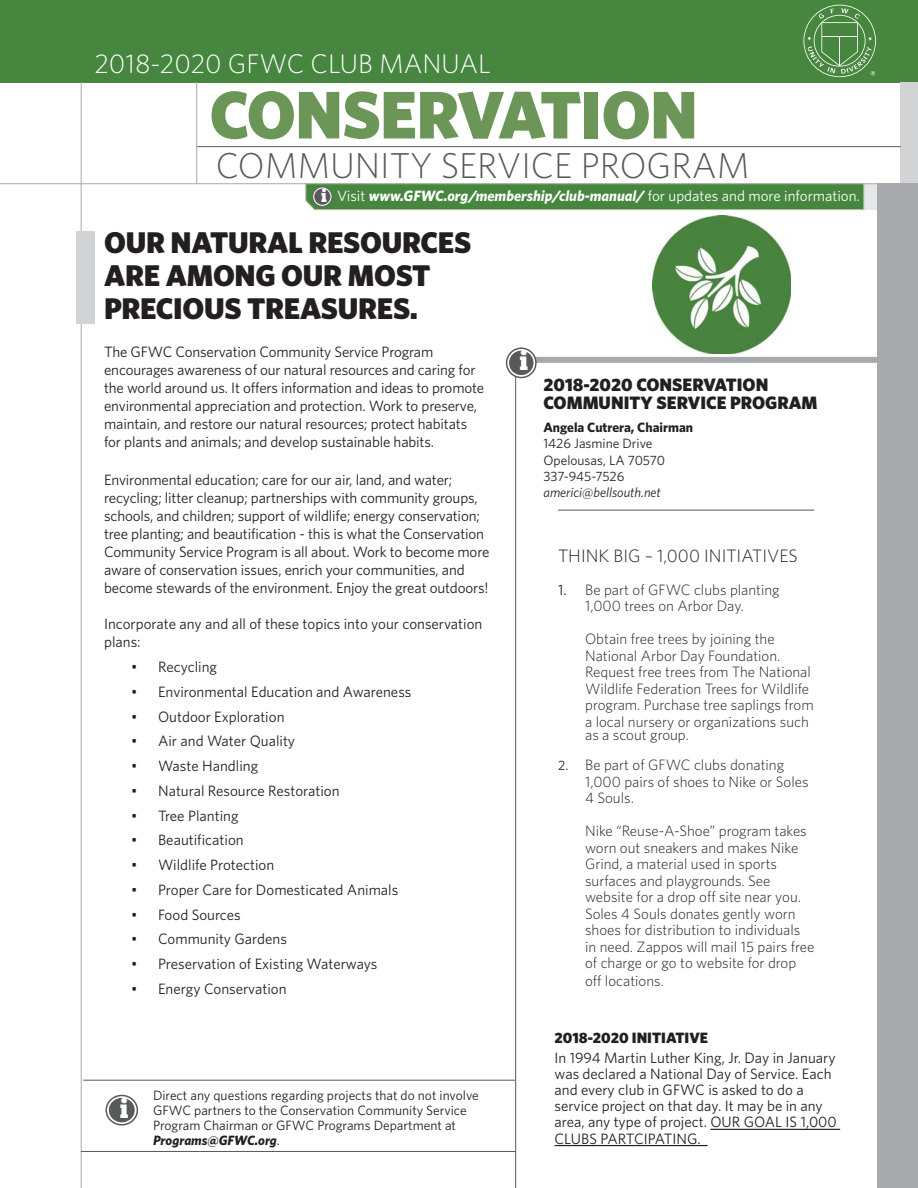
<style>
.page{position:relative;width:918px;height:1188px;background:#fff}
.page>*{position:absolute;margin:0;border:0;box-sizing:border-box;transform-origin:0 0}
.t1{font:900 67.5px "Whitney HTF";letter-spacing:-.01em;color:#6b9658}
.t2{font:300 36px "Whitney HTF";color:#58595b}
.t3{font:900 30px/33px "Whitney HTF";letter-spacing:-.01em;color:#231f20}
.t4{font:300 27px "Whitney HTF";color:#fff}
.t5{font:27px "Chunk Five";color:#fff}
.t6{font:900 18px/18px "Whitney HTF";color:#231f20}
.t7{font:300 18px "Whitney HTF";color:#231f20}
.t8{font:15px/18px "Whitney HTF";letter-spacing:-.01em;color:#231f20}
.t9{font:300 15px/16.5px "Whitney HTF";color:#231f20}
.t10{font:italic 700 15px "Whitney HTF";color:#fff}
.t11{font:900 15px "Whitney HTF";color:#231f20}
.t12{font:13.5px/15px "Whitney HTF";color:#231f20}
.t13{font:700 13.5px "Whitney HTF";color:#231f20}
.t14{font:italic 13.5px "Whitney HTF";color:#231f20}
.s1{font-family:"Chunk Five";font-weight:400;font-style:normal;font-size:18px}
.s2{font-weight:400;font-style:normal}
.s3{font-weight:700;font-style:italic}
.s4{font-weight:400}
.s5{font-weight:400;font-size:13.5px}
</style>
<div class="page">
<div style="left:535px;top:357px;width:343px;height:6px;background:#a7a9ac"></div>
<img style="left:653px;top:216px;width:138px;height:138px">
<div style="left:864px;top:184px;width:14px;height:26px;background:#e6e7e8"></div>
<div style="left:0;top:0;width:918px;height:82px;background:#46863e"></div>
<div style="left:901px;top:82px;width:17px;height:104px;background:#d1d3d4"></div>
<div style="left:878px;top:184px;width:40px;height:1004px;background:#a7a9ac"></div>
<hr style="left:0;top:183px;width:918px;height:1px;background:#a7a9ac">
<hr style="left:81px;top:82px;width:1px;height:1106px;background:#a7a9ac">
<hr style="left:197px;top:146px;width:704px;height:1px;background:#58595b">
<svg style="left:803px;top:5px;width:73px;height:72px"></svg>
<svg style="left:507px;top:348px;width:29px;height:30px"></svg>
<div style="left:506px;top:347px;width:31px;height:31px;border:2px solid #58595b;border-radius:50%"></div>
<div style="left:509px;top:351px;width:24px;height:24px;background:#58595b;border-radius:50%"></div>
<hr style="left:515px;top:376px;width:1px;height:812px;background:#58595b">
<hr style="left:196px;top:82px;width:1px;height:102px;background:#a7a9ac">
<div style="left:76px;top:231px;width:18px;height:92px;background:#d1d3d4"></div>
<svg style="left:305px;top:183px;width:559px;height:27px;background:#4f8b46"></svg>
<svg style="left:313px;top:187px;width:19px;height:19px"></svg>
<div style="left:312px;top:186px;width:21px;height:21px;border:1px solid #58595b;border-radius:50%"></div>
<div style="left:314px;top:189px;width:16px;height:16px;background:#58595b;border-radius:50%"></div>
<hr style="left:710px;top:1129px;width:130px;height:1px;background:#231f20">
<hr style="left:555px;top:1145px;width:153px;height:1px;background:#231f20">
<hr style="left:558px;top:510px;width:256px;height:1px;background:#58595b">
<hr style="left:83px;top:1080px;width:432px;height:1px;background:#58595b">
<hr style="left:81px;top:1151px;width:435px;height:1px;background:#58595b">
<svg style="left:106px;top:1095px;width:31px;height:30px"></svg>
<div style="left:105px;top:1095px;width:33px;height:31px;border:2px solid #58595b;border-radius:50%"></div>
<div style="left:109px;top:1098px;width:26px;height:24px;background:#58595b;border-radius:50%"></div>
<h3 class="t4" style="left:95px;top:54px;width:398px">2018-2020 GFWC CLUB MANUAL</h3>
<h1 class="t1" style="left:210px;top:92px;width:490px">CONSERVATION</h1>
<h2 class="t2" style="left:216px;top:152px;width:535px">COMMUNITY SERVICE PROGRAM</h2>
<p class="t10" style="left:321px;top:188px;width:540px"><span class="s1">i</span> <span class="s2">Visit</span> www.GFWC.org/membership/club-manual/ <span class="s2">for updates and more information.</span></p>
<h3 class="t3" style="left:104px;top:229px;width:369px">OUR NATURAL RESOURCES<br>ARE AMONG OUR MOST<br>PRECIOUS TREASURES.</h3>
<p class="t8" style="left:104px;top:344px;width:382px">The GFWC Conservation Community Service Program encourages awareness of our natural resources and caring for the world around us. It offers information and ideas to promote environmental appreciation and protection. Work to preserve, maintain, and restore our natural resources; protect habitats for plants and animals; and develop sustainable habits.</p>
<p class="t8" style="left:104px;top:472px;width:387px">Environmental education; care for our air, land, and water; recycling; litter cleanup; partnerships with community groups, schools, and children; support of wildlife; energy conservation; tree planting; and beautification - this is what the Conservation Community Service Program is all about. Work to become more aware of conservation issues, enrich your communities, and become stewards of the environment. Enjoy the great outdoors!</p>
<p class="t8" style="left:104px;top:616px;width:380px">Incorporate any and all of these topics into your conservation plans:</p>
<p class="t8" style="left:131px;top:659px;width:87px">• Recycling</p>
<p class="t8" style="left:131px;top:684px;width:282px">• Environmental Education and Awareness</p>
<p class="t8" style="left:131px;top:708px;width:155px">• Outdoor Exploration</p>
<p class="t8" style="left:131px;top:733px;width:166px">• Air and Water Quality</p>
<p class="t8" style="left:131px;top:758px;width:129px">• Waste Handling</p>
<p class="t8" style="left:131px;top:783px;width:210px">• Natural Resource Restoration</p>
<p class="t8" style="left:131px;top:807px;width:109px">• Tree Planting</p>
<p class="t8" style="left:131px;top:832px;width:114px">• Beautification</p>
<p class="t8" style="left:131px;top:857px;width:145px">• Wildlife Protection</p>
<p class="t8" style="left:131px;top:882px;width:269px">• Proper Care for Domesticated Animals</p>
<p class="t8" style="left:131px;top:906px;width:111px">• Food Sources</p>
<p class="t8" style="left:131px;top:931px;width:157px">• Community Gardens</p>
<p class="t8" style="left:131px;top:956px;width:248px">• Preservation of Existing Waterways</p>
<p class="t8" style="left:131px;top:981px;width:157px">• Energy Conservation</p>
<h3 class="t5" style="left:120px;top:1096px;width:10px">i</h3>
<p class="t12" style="left:153px;top:1088px;width:327px">Direct any questions regarding projects that do not involve GFWC partners to the Conservation Community Service Program Chairman or GFWC Programs Department at <span class="s3">Programs@GFWC.org</span>.</p>
<h3 class="t5" style="left:520px;top:348px;width:10px">i</h3>
<p class="t6" style="left:544px;top:378px;width:276px">2018-2020 CONSERVATION<br>COMMUNITY SERVICE PROGRAM</p>
<p class="t13" style="left:544px;top:420px;width:151px">Angela Cutrera, Chairman</p>
<p class="t12" style="left:544px;top:437px;width:123px;line-height:16.2px">1426 Jasmine Drive<br>Opelousas, LA 70570<br>337-945-7526</p>
<p class="t14" style="left:544px;top:484px;width:119px">americi@bellsouth.net</p>
<p class="t7" style="left:558px;top:548px;width:241px">THINK BIG – 1,000 INITIATIVES</p>
<p class="t9" style="left:558px;top:582px;width:223px;text-align:center"><span class="s4">1.</span> Be part of GFWC clubs planting<br>1,000 trees on Arbor Day.</p>
<p class="t9" style="left:585px;top:632px;width:230px">Obtain free trees by joining the National Arbor Day Foundation.<br>Request free trees from The National Wildlife Federation Trees for Wildlife program. Purchase tree saplings from a local nursery or organizations such</p>
<p class="t9" style="left:585px;top:728px;width:105px">as a scout group.</p>
<p class="t9" style="left:585px;top:758px;width:225px;text-indent:-27px"><span class="s5">2.</span> Be part of GFWC clubs donating<br>1,000 pairs of shoes to Nike or Soles<br>4 Souls.</p>
<p class="t9" style="left:585px;top:824px;width:231px">Nike “Reuse-A-Shoe” program takes worn out sneakers and makes Nike Grind, a material used in sports surfaces and playgrounds. See website for a drop off site near you.<br>Soles 4 Souls donates gently worn shoes for distribution to individuals in need. Zappos will mail 15 pairs free of charge or go to website for drop</p>
<p class="t9" style="left:585px;top:974px;width:80px">off locations.</p>
<p class="t11" style="left:555px;top:1033px;width:155px">2018-2020 INITIATIVE</p>
<p class="t8" style="left:555px;top:1050px;width:284px;line-height:16.2px">In 1994 Martin Luther King, Jr. Day in January was declared a National Day of Service. Each and every club in GFWC is asked to do a service project on that day. It may be in any area, any type of project. OUR GOAL IS 1,000<br>CLUBS PARTCIPATING.</p>
</div>
